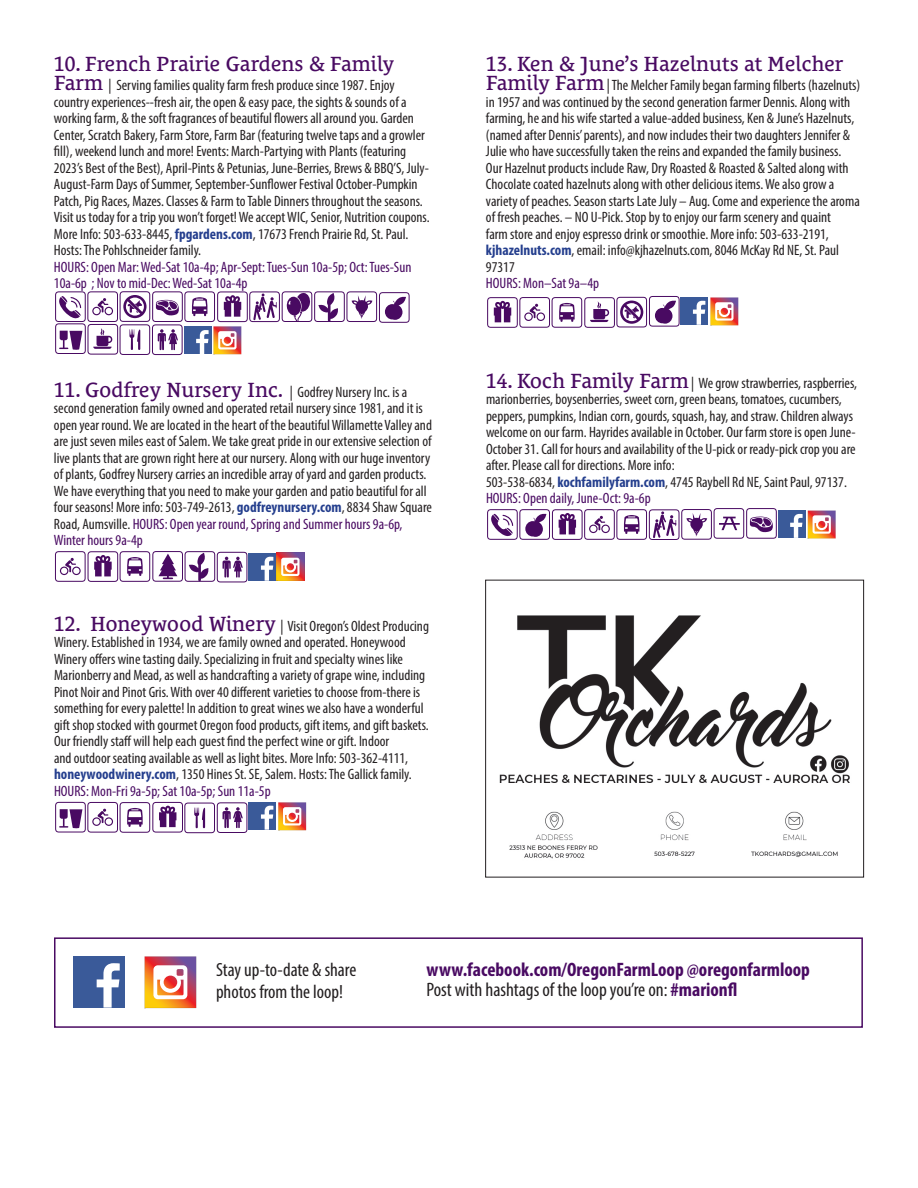
<style>
.page{position:relative;width:918px;height:1188px;background:#fff}
.page>*{position:absolute;margin:0;border:0;box-sizing:border-box;transform-origin:0 0}
.t1{font:21px "Le Monde Courrier Std";color:#490a62}
.t2{font:700 condensed 19.5px/19.5px "Myriad Pro";color:#490a62}
.t3{font:condensed 19.2px/22.4px "Myriad Pro";color:#231f20}
.t4{font:condensed 15px/16.5px "Myriad Pro";color:#231f20}
.t5{font:condensed 15px/16.5px "Myriad Pro";color:#490a62}
.s1{font-family:"Le Monde Courrier Std";font-stretch:normal;font-size:21px;color:#490a62}
.s2{font-weight:700;color:#253f8e}
.s3{color:#490a62}
.s4{font-weight:400;color:#231f20}
</style>
<div class="page">
<svg style="left:55px;top:291px;width:355px;height:64px"></svg>
<svg style="left:55px;top:551px;width:192px;height:31px"></svg>
<div style="left:248px;top:553px;width:28px;height:28px;background:#3a5a99"></div>
<svg style="left:261px;top:553px;width:43px;height:28px"></svg>
<svg style="left:55px;top:802px;width:192px;height:31px"></svg>
<div style="left:248px;top:802px;width:28px;height:28px;background:#3a5a99"></div>
<svg style="left:261px;top:802px;width:45px;height:28px"></svg>
<svg style="left:487px;top:296px;width:193px;height:32px"></svg>
<div style="left:680px;top:297px;width:28px;height:28px;background:#3a5a99"></div>
<svg style="left:693px;top:297px;width:45px;height:28px"></svg>
<svg style="left:487px;top:508px;width:290px;height:32px"></svg>
<div style="left:778px;top:510px;width:27px;height:28px;background:#3a5a99"></div>
<svg style="left:790px;top:511px;width:46px;height:27px"></svg>
<img style="left:499px;top:615px;width:351px;height:244px">
<div style="left:485px;top:580px;width:379px;height:298px;border:1px solid #231f20"></div>
<div style="left:73px;top:956px;width:52px;height:52px;background:#3a5a99"></div>
<svg style="left:97px;top:963px;width:23px;height:45px"></svg>
<svg style="left:145px;top:956px;width:51px;height:52px"></svg>
<div style="left:54px;top:937px;width:809px;height:91px;border:2px solid #490a62"></div>
<h1 class="t1" style="left:54px;top:51px;width:342px">10. French Prairie Gardens &amp; Family</h1>
<p class="t4" style="left:54px;top:77px;width:377px"><span class="s1">Farm</span> | Serving families quality farm fresh produce since 1987. Enjoy country experiences--fresh air, the open &amp; easy pace, the sights &amp; sounds of a working farm, &amp; the soft fragrances of beautiful flowers all around you. Garden Center, Scratch Bakery, Farm Store, Farm Bar (featuring twelve taps and a growler fill), weekend lunch and more! Events: March-Partying with Plants (featuring 2023’s Best of the Best), April-Pints &amp; Petunias, June-Berries, Brews &amp; BBQ’S, July-August-Farm Days of Summer, September-Sunflower Festival October-Pumpkin Patch, Pig Races, Mazes. Classes &amp; Farm to Table Dinners throughout the seasons.<br>Visit us today for a trip you won’t forget! We accept WIC, Senior, Nutrition coupons.<br>More Info: 503-633-8445, <span class="s2">fpgardens.com</span>, 17673 French Prairie Rd, St. Paul.<br>Hosts: The Pohlschneider family.</p>
<p class="t5" style="left:54px;top:258px;width:359px">HOURS: Open Mar: Wed-Sat 10a-4p; Apr-Sept: Tues-Sun 10a-5p; Oct: Tues-Sun<br>10a-6p ; Nov to mid-Dec: Wed-Sat 10a-4p</p>
<p class="t4" style="left:54px;top:383px;width:380px"><span class="s1">11. Godfrey Nursery Inc.</span> | Godfrey Nursery Inc. is a second generation family owned and operated retail nursery since 1981, and it is open year round. We are located in the heart of the beautiful Willamette Valley and are just seven miles east of Salem. We take great pride in our extensive selection of live plants that are grown right here at our nursery. Along with our huge inventory of plants, Godfrey Nursery carries an incredible array of yard and garden products.<br>We have everything that you need to make your garden and patio beautiful for all four seasons! More info: 503-749-2613, <span class="s2">godfreynursery.com</span>, 8834 Shaw Square Road, Aumsville. <span class="s3">HOURS: Open year round, Spring and Summer hours 9a-6p, Winter hours 9a-4p</span></p>
<p class="t4" style="left:54px;top:618px;width:377px"><span class="s1">12. Honeywood Winery</span> | Visit Oregon’s Oldest Producing Winery. Established in 1934, we are family owned and operated. Honeywood Winery offers wine tasting daily. Specializing in fruit and specialty wines like Marionberry and Mead, as well as handcrafting a variety of grape wine, including Pinot Noir and Pinot Gris. With over 40 different varieties to choose from-there is something for every palette! In addition to great wines we also have a wonderful gift shop stocked with gourmet Oregon food products, gift items, and gift baskets.<br>Our friendly staff will help each guest find the perfect wine or gift. Indoor<br>and outdoor seating available as well as light bites. More Info: 503-362-4111, <span class="s2">honeywoodwinery.com</span>, 1350 Hines St. SE, Salem. Hosts: The Gallick family.<br><span class="s3">HOURS: Mon-Fri 9a-5p; Sat 10a-5p; Sun 11a-5p</span></p>
<h1 class="t1" style="left:486px;top:51px;width:359px">13. Ken &amp; June’s Hazelnuts at Melcher</h1>
<p class="t4" style="left:486px;top:77px;width:376px"><span class="s1">Family Farm</span> | The Melcher Family began farming filberts (hazelnuts) in 1957 and was continued by the second generation farmer Dennis. Along with farming, he and his wife started a value-added business, Ken &amp; June’s Hazelnuts, (named after Dennis’ parents), and now includes their two daughters Jennifer &amp; Julie who have successfully taken the reins and expanded the family business.<br>Our Hazelnut products include Raw, Dry Roasted &amp; Roasted &amp; Salted along with Chocolate coated hazelnuts along with other delicious items. We also grow a variety of peaches. Season starts Late July – Aug. Come and experience the aroma of fresh peaches. – NO U-Pick. Stop by to enjoy our farm scenery and quaint<br>farm store and enjoy espresso drink or smoothie. More info: 503-633-2191, <span class="s2">kjhazelnuts.com</span>, email: info@kjhazelnuts.com, 8046 McKay Rd NE, St. Paul 97317</p>
<p class="t5" style="left:486px;top:275px;width:115px">HOURS: Mon–Sat 9a–4p</p>
<p class="t4" style="left:486px;top:374px;width:373px"><span class="s1">14. Koch Family Farm</span> | We grow strawberries, raspberries, marionberries, boysenberries, sweet corn, green beans, tomatoes, cucumbers, peppers, pumpkins, Indian corn, gourds, squash, hay, and straw. Children always welcome on our farm. Hayrides available in October. Our farm store is open June-October 31. Call for hours and availability of the U-pick or ready-pick crop you are after. Please call for directions. More info:<br>503-538-6834, <span class="s2">kochfamilyfarm.com</span>, 4745 Raybell Rd NE, Saint Paul, 97137.<br><span class="s3">HOURS: Open daily, June-Oct: 9a-6p</span></p>
<p class="t3" style="left:216px;top:958px;width:142px">Stay up-to-date &amp; share photos from the loop!</p>
<h2 class="t2" style="left:426px;top:959px;width:385px">www.facebook.com/OregonFarmLoop @oregonfarmloop<br><span class="s4">Post with hashtags of the loop you’re on:</span> #marionfl</h2>
</div>
